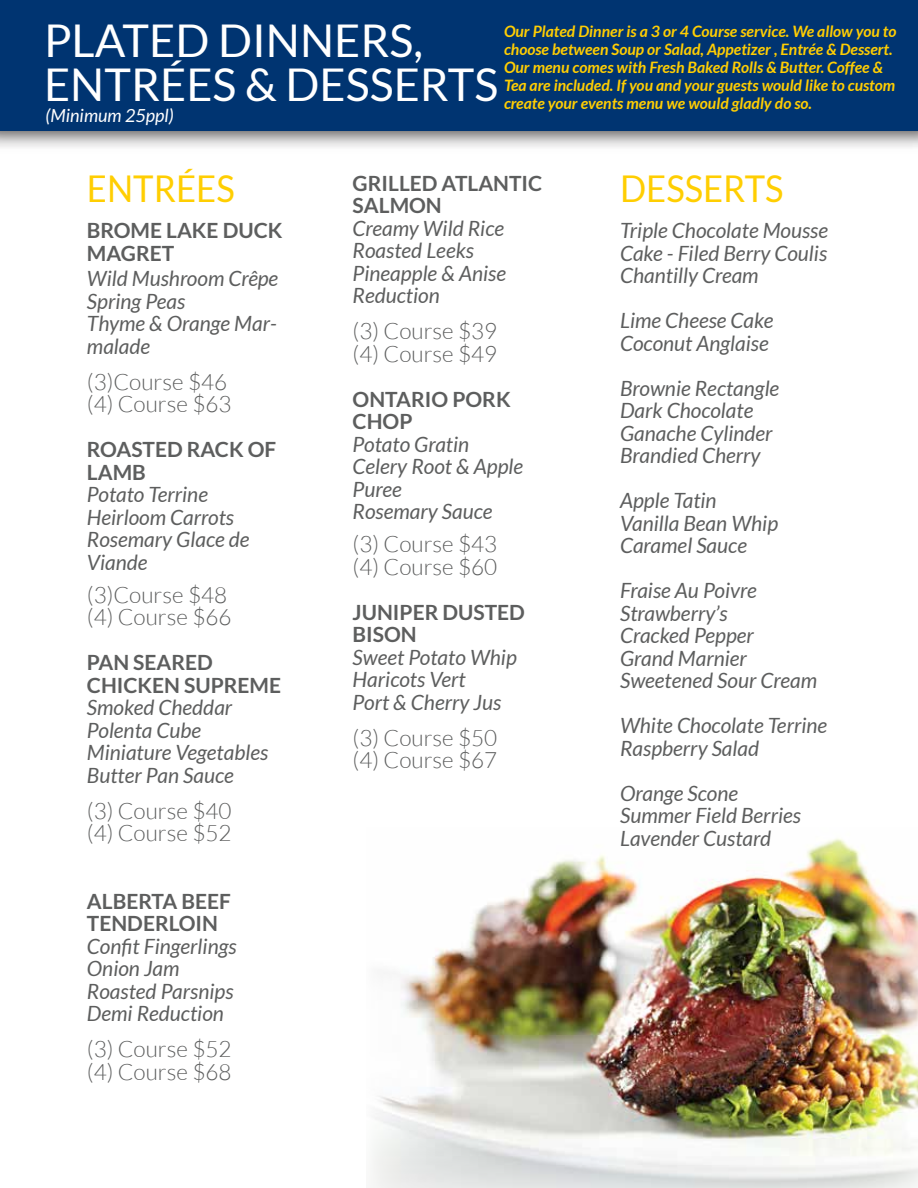
<style>
.page{position:relative;width:918px;height:1188px;background:#fff}
.page>*{position:absolute;margin:0;border:0;box-sizing:border-box;transform-origin:0 0}
.t1{font:45.15px/44px "Lato";color:#fff}
.t2{font:36.9px "Lato";color:#ffce02;scale:.94 1}
.t3{font:300 22.5px/22.5px "Lato";color:#5d5e5e}
.t4{font:italic 21px/22.5px "Lato";color:#5d5e5e}
.t5{font:700 21px/22.5px "Lato";color:#5d5e5e}
.t6{font:italic 18px "Lato";color:#fff}
.t7{font:italic 700 15.75px/18px "Lato";color:#ffce02}
</style>
<div class="page">
<img style="left:373px;top:838px;width:545px;height:350px">
<div style="left:0;top:0;width:918px;height:131px;background:#003471"></div>
<h1 class="t1" style="left:44px;top:18px;width:456px">PLATED DINNERS,<br>ENTRÉES &amp; DESSERTS</h1>
<p class="t7" style="left:504px;top:23px;width:394px">Our Plated Dinner is a 3 or 4 Course service. We allow you to choose between Soup or Salad, Appetizer , Entrée &amp; Dessert.<br>Our menu comes with Fresh Baked Rolls &amp; Butter. Coffee &amp; Tea are included. If you and your guests would like to custom create your events menu we would gladly do so.</p>
<p class="t6" style="left:46px;top:105px;width:130px">(Minimum 25ppl)</p>
<h2 class="t2" style="left:87px;top:168px;width:159px">ENTRÉES</h2>
<p class="t5" style="left:87px;top:219px;width:197px">BROME LAKE DUCK<br>MAGRET</p>
<p class="t4" style="left:87px;top:268px;width:193px">Wild Mushroom Crêpe<br>Spring Peas<br>Thyme &amp; Orange Mar&shy;malade</p>
<p class="t3" style="left:87px;top:371px;width:146px">(3)Course $46 (4) Course $63</p>
<p class="t5" style="left:87px;top:438px;width:191px">ROASTED RACK OF<br>LAMB</p>
<p class="t4" style="left:87px;top:484px;width:164px">Potato Terrine<br>Heirloom Carrots<br>Rosemary Glace de<br>Viande</p>
<p class="t3" style="left:87px;top:584px;width:146px">(3)Course $48 (4) Course $66</p>
<p class="t5" style="left:87px;top:651px;width:196px">PAN SEARED<br>CHICKEN SUPREME</p>
<p class="t4" style="left:87px;top:697px;width:183px">Smoked Cheddar<br>Polenta Cube<br>Miniature Vegetables<br>Butter Pan Sauce</p>
<p class="t3" style="left:87px;top:800px;width:146px">(3) Course $40 (4) Course $52</p>
<p class="t5" style="left:87px;top:890px;width:146px">ALBERTA BEEF<br>TENDERLOIN</p>
<p class="t4" style="left:87px;top:936px;width:151px">Confit Fingerlings<br>Onion Jam<br>Roasted Parsnips<br>Demi Reduction</p>
<p class="t3" style="left:87px;top:1038px;width:146px">(3) Course $52 (4) Course $68</p>
<p class="t5" style="left:353px;top:172px;width:191px">GRILLED ATLANTIC<br>SALMON</p>
<p class="t4" style="left:353px;top:217px;width:155px">Creamy Wild Rice<br>Roasted Leeks<br>Pineapple &amp; Anise<br>Reduction</p>
<p class="t3" style="left:353px;top:320px;width:146px">(3) Course $39 (4) Course $49</p>
<p class="t5" style="left:353px;top:388px;width:160px">ONTARIO PORK<br>CHOP</p>
<p class="t4" style="left:353px;top:433px;width:172px">Potato Gratin<br>Celery Root &amp; Apple<br>Puree<br>Rosemary Sauce</p>
<p class="t3" style="left:353px;top:533px;width:146px">(3) Course $43 (4) Course $60</p>
<p class="t5" style="left:353px;top:601px;width:174px">JUNIPER DUSTED<br>BISON</p>
<p class="t4" style="left:353px;top:646px;width:166px">Sweet Potato Whip<br>Haricots Vert<br>Port &amp; Cherry Jus</p>
<p class="t3" style="left:353px;top:727px;width:146px">(3) Course $50 (4) Course $67</p>
<h2 class="t2" style="left:620px;top:168px;width:175px">DESSERTS</h2>
<p class="t4" style="left:620px;top:220px;width:210px;text-align:justify">Triple Chocolate Mousse Cake - Filed Berry Coulis Chantilly Cream</p>
<p class="t4" style="left:620px;top:310px;width:155px">Lime Cheese Cake<br>Coconut Anglaise</p>
<p class="t4" style="left:620px;top:378px;width:161px">Brownie Rectangle<br>Dark Chocolate<br>Ganache Cylinder<br>Brandied Cherry</p>
<p class="t4" style="left:620px;top:490px;width:160px">Apple Tatin<br>Vanilla Bean Whip<br>Caramel Sauce</p>
<p class="t4" style="left:620px;top:580px;width:199px">Fraise Au Poivre<br>Strawberry’s<br>Cracked Pepper<br>Grand Marnier<br>Sweetened Sour Cream</p>
<p class="t4" style="left:620px;top:715px;width:209px">White Chocolate Terrine<br>Raspberry Salad</p>
<p class="t4" style="left:620px;top:782px;width:182px">Orange Scone<br>Summer Field Berries<br>Lavender Custard</p>
</div>
